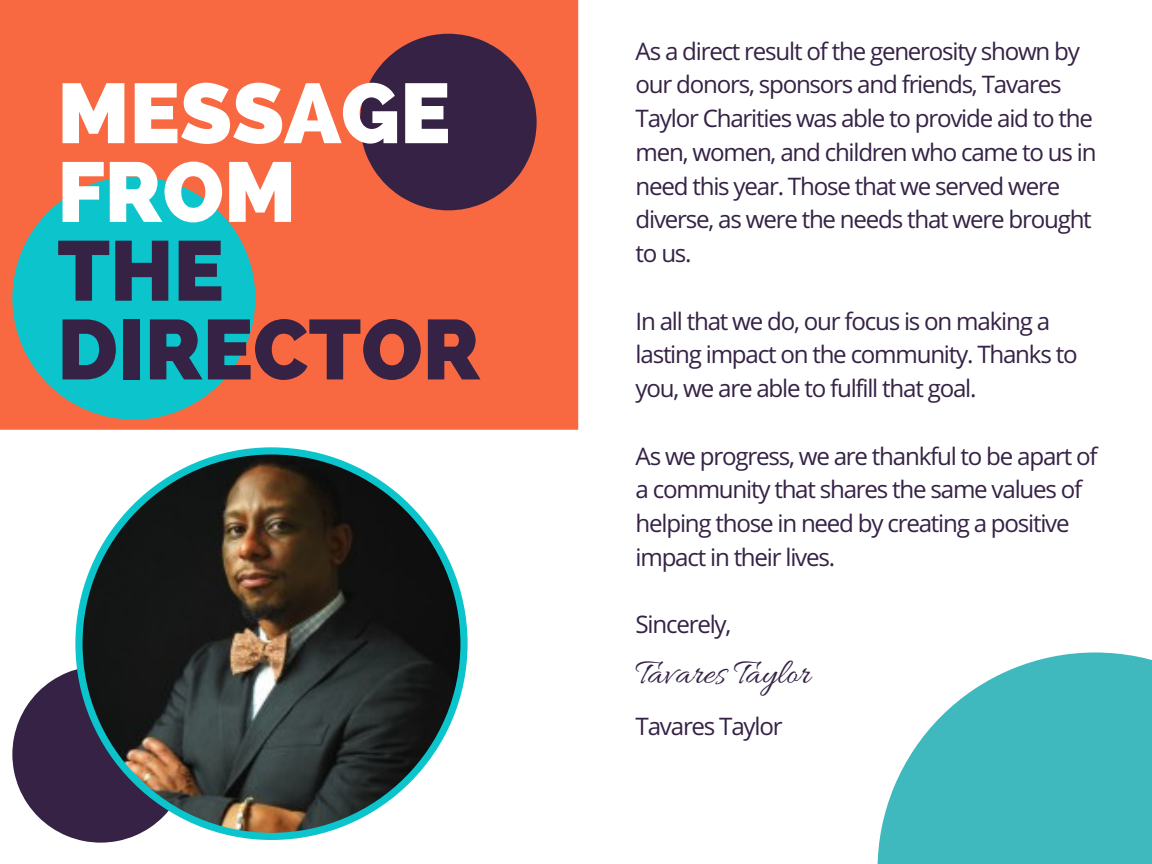
<style>
.page{position:relative;width:1152px;height:864px;background:#fff}
.page>*{position:absolute;margin:0;border:0;box-sizing:border-box;transform-origin:0 0}
.t1{font:800 84.45px/78.8px "Raleway";color:#fff}
.t2{font:800 84.45px/78.8px "Raleway";color:#352245}
.t3{font:36.3px "Allura";color:#352245}
.t4{font:24.15px/33.8px "Open Sans";letter-spacing:-.05em;color:#352245}
</style>
<div class="page">
<div style="left:0;top:0;width:578px;height:430px;background:#f86942"></div>
<svg style="left:12px;top:177px;width:243px;height:243px;background:#3eb0ae"></svg>
<svg style="left:360px;top:34px;width:177px;height:176px;background:#5e3144"></svg>
<svg style="left:877px;top:652px;width:275px;height:212px;fill:#3fb9bd"></svg>
<svg style="left:12px;top:670px;width:110px;height:173px"></svg>
<svg style="left:75px;top:447px;width:393px;height:393px"></svg>
<h1 class="t1" style="left:57px;top:74px;width:395px">MESSAGE<br>FROM</h1>
<h1 class="t2" style="left:57px;top:232px;width:425px">THE<br>DIRECTOR</h1>
<p class="t4" style="left:636px;top:33px;width:462px">As a direct result of the generosity shown by our donors, sponsors and friends, Tavares Taylor Charities was able to provide aid to the men, women, and children who came to us in need this year. Those that we served were diverse, as were the needs that were brought to us.</p>
<p class="t4" style="left:636px;top:303px;width:443px">In all that we do, our focus is on making a lasting impact on the community. Thanks to you, we are able to fulfill that goal.</p>
<p class="t4" style="left:636px;top:438px;width:464px">As we progress, we are thankful to be apart of a community that shares the same values of helping those in need by creating a positive impact in their lives.</p>
<p class="t4" style="left:636px;top:607px;width:97px">Sincerely,</p>
<h2 class="t3" style="left:636px;top:653px;width:176px">Tavares Taylor</h2>
<p class="t4" style="left:636px;top:708px;width:149px">Tavares Taylor</p>
</div>
